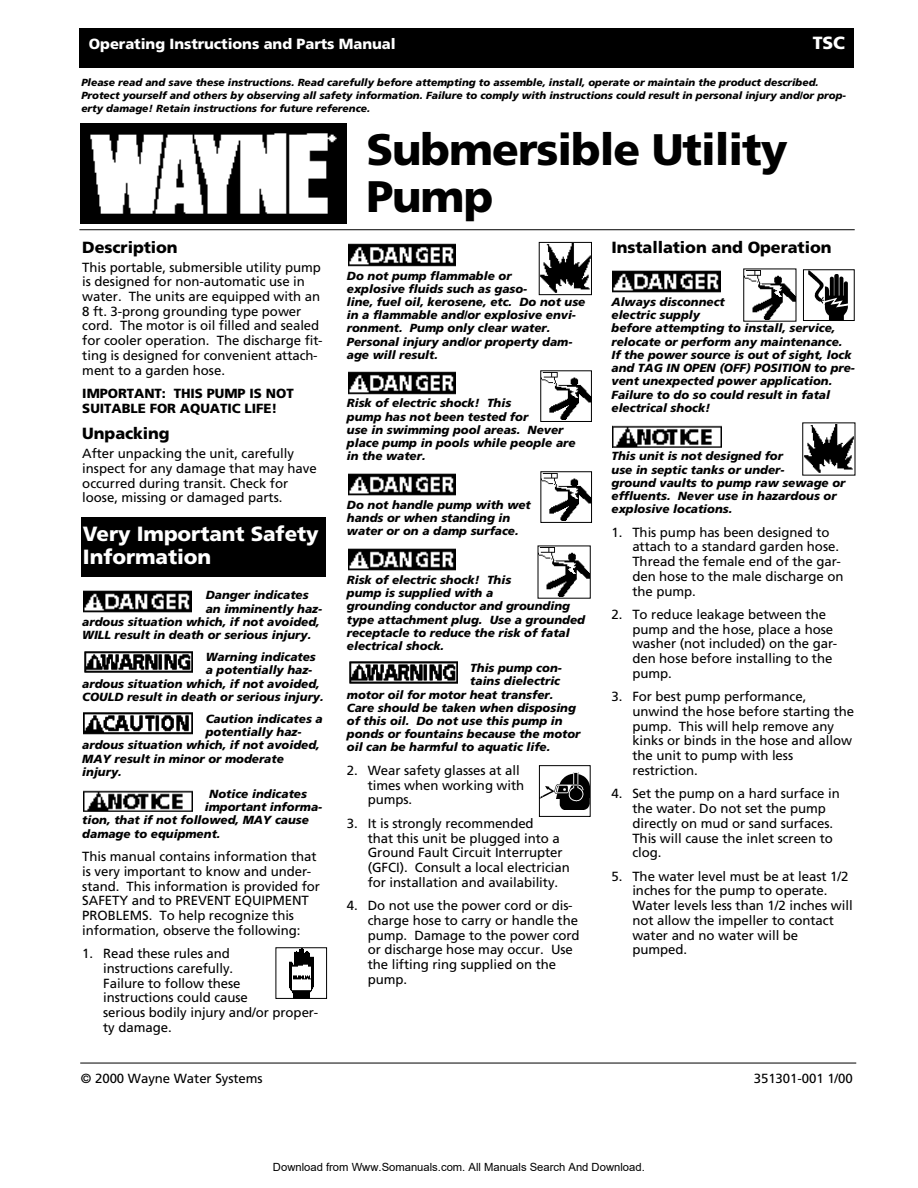
<style>
.page{position:relative;width:918px;height:1188px;background:#fff}
.page>*{position:absolute;margin:0;border:0;box-sizing:border-box;transform-origin:0 0}
.t1{font:900 44.1px/47.1px "Frutiger";letter-spacing:-.025em;color:#000}
.t2{font:900 20.55px/23.5px "Frutiger";letter-spacing:-.005em;color:#fff}
.t3{font:900 17.7px "Frutiger";color:#fff}
.t4{font:900 16.2px "Frutiger";letter-spacing:-.005em;color:#000}
.t5{font:900 14.7px "Frutiger";letter-spacing:-.005em;color:#fff}
.t6{font:13.2px/14.7px "Frutiger";letter-spacing:-.005em;color:#000}
.t7{font:900 13.2px/14.7px "Frutiger";letter-spacing:-.005em;color:#000}
.t8{font:italic 900 11.7px/13.2px "Frutiger";color:#000}
.t9{font:11.25px "Arial";color:#000}
.t10{font:italic 900 10.35px/13.2px "Frutiger";color:#000}
</style>
<div class="page">
<svg style="left:79px;top:229px;width:776px;height:1px"></svg>
<div style="left:80px;top:28px;width:774px;height:40px;background:#000"></div>
<img style="left:349px;top:661px;width:108px;height:23px">
<img style="left:348px;top:548px;width:108px;height:23px">
<img style="left:348px;top:473px;width:108px;height:23px">
<img style="left:348px;top:371px;width:108px;height:23px">
<img style="left:348px;top:243px;width:108px;height:23px">
<svg style="left:80px;top:1062px;width:777px;height:2px;background:#7f7f7f"></svg>
<svg style="left:81px;top:223px;width:266px;height:1px"></svg>
<img style="left:81px;top:123px;width:266px;height:100px">
<div style="left:540px;top:370px;width:52px;height:52px;border:1px solid #000"></div>
<img style="left:541px;top:373px;width:50px;height:47px">
<img style="left:613px;top:270px;width:107px;height:23px">
<svg style="left:613px;top:425px;width:109px;height:22px"></svg>
<div style="left:803px;top:269px;width:52px;height:52px;border:1px solid #000"></div>
<img style="left:809px;top:270px;width:40px;height:50px">
<img style="left:84px;top:712px;width:109px;height:23px">
<img style="left:84px;top:651px;width:109px;height:22px">
<img style="left:84px;top:590px;width:107px;height:23px">
<svg style="left:84px;top:790px;width:109px;height:21px"></svg>
<img style="left:538px;top:548px;width:52px;height:48px">
<div style="left:276px;top:947px;width:51px;height:52px;border:1px solid #000"></div>
<img style="left:289px;top:948px;width:24px;height:50px">
<div style="left:539px;top:242px;width:53px;height:53px;border:1px solid #000"></div>
<img style="left:540px;top:244px;width:51px;height:49px">
<div style="left:541px;top:471px;width:51px;height:52px;border:1px solid #000"></div>
<img style="left:541px;top:473px;width:50px;height:48px">
<div style="left:539px;top:765px;width:52px;height:52px;border:1px solid #000"></div>
<img style="left:540px;top:772px;width:50px;height:38px">
<img style="left:744px;top:271px;width:52px;height:48px">
<img style="left:803px;top:424px;width:52px;height:50px">
<div style="left:81px;top:517px;width:245px;height:60px;background:#000"></div>
<p class="t5" style="left:89px;top:38px;width:308px">Operating Instructions and Parts Manual</p>
<h3 class="t3" style="left:813px;top:35px;width:34px">TSC</h3>
<p class="t10" style="left:81px;top:76px;width:766px">Please read and save these instructions. Read carefully before attempting to assemble, install, operate or maintain the product described.<br>Protect yourself and others by observing all safety information. Failure to comply with instructions could result in personal injury and/or prop&shy;erty damage! Retain instructions for future reference.</p>
<p class="t4" style="left:82px;top:240px;width:97px">Description</p>
<p class="t6" style="left:82px;top:261px;width:242px">This portable, submersible utility pump is designed for non-automatic use in water. The units are equipped with an 8 ft. 3-prong grounding type power cord. The motor is oil filled and sealed for cooler operation. The discharge fit&shy;ting is designed for convenient attach&shy;ment to a garden hose.</p>
<p class="t7" style="left:82px;top:387px;width:213px">IMPORTANT: THIS PUMP IS NOT<br>SUITABLE FOR AQUATIC LIFE!</p>
<p class="t4" style="left:82px;top:427px;width:89px">Unpacking</p>
<p class="t6" style="left:82px;top:447px;width:236px">After unpacking the unit, carefully inspect for any damage that may have occurred during transit. Check for loose, missing or damaged parts.</p>
<h2 class="t2" style="left:83px;top:523px;width:237px">Very Important Safety<br>Information</h2>
<p class="t8" style="left:206px;top:590px;width:104px">Danger indicates</p>
<p class="t8" style="left:206px;top:603px;width:118px">an imminently haz-</p>
<p class="t8" style="left:82px;top:616px;width:239px">ardous situation which, if not avoided,</p>
<p class="t8" style="left:82px;top:629px;width:231px">WILL result in death or serious injury.</p>
<p class="t8" style="left:206px;top:651px;width:112px">Warning indicates</p>
<p class="t8" style="left:206px;top:665px;width:108px">a potentially haz-</p>
<p class="t8" style="left:82px;top:678px;width:239px">ardous situation which, if not avoided,</p>
<p class="t8" style="left:82px;top:691px;width:243px">COULD result in death or serious injury.</p>
<p class="t8" style="left:206px;top:713px;width:118px">Caution indicates a</p>
<p class="t8" style="left:206px;top:726px;width:97px">potentially haz-</p>
<p class="t8" style="left:82px;top:740px;width:239px">ardous situation which, if not avoided,</p>
<p class="t8" style="left:82px;top:753px;width:203px">MAY result in minor or moderate</p>
<p class="t8" style="left:82px;top:766px;width:41px">injury.</p>
<p class="t8" style="left:209px;top:788px;width:99px">Notice indicates</p>
<p class="t8" style="left:205px;top:801px;width:119px">important informa-</p>
<p class="t8" style="left:82px;top:815px;width:228px">tion, that if not followed, MAY cause</p>
<p class="t8" style="left:82px;top:828px;width:140px">damage to equipment.</p>
<p class="t6" style="left:82px;top:850px;width:239px">This manual contains information that is very important to know and under&shy;stand. This information is provided for SAFETY and to PREVENT EQUIPMENT PROBLEMS. To help recognize this information, observe the following:</p>
<p class="t6" style="left:103px;top:947px;width:216px;text-indent:-21px">1. Read these rules and<br>instructions carefully.<br>Failure to follow these<br>instructions could cause<br>serious bodily injury and/or proper&shy;ty damage.</p>
<p class="t6" style="left:81px;top:1072px;width:183px">© 2000 Wayne Water Systems</p>
<h1 class="t1" style="left:366px;top:130px;width:423px">Submersible Utility<br>Pump</h1>
<p class="t8" style="left:347px;top:270px;width:240px">Do not pump flammable or<br>explosive fluids such as gaso-<br>line, fuel oil, kerosene, etc. Do not use in a flammable and/or explosive envi&shy;ronment. Pump only clear water.<br>Personal injury and/or property dam&shy;age will result.</p>
<p class="t8" style="left:347px;top:398px;width:230px">Risk of electric shock! This<br>pump has not been tested for<br>use in swimming pool areas. Never place pump in pools while people are in the water.</p>
<p class="t8" style="left:347px;top:499px;width:185px">Do not handle pump with wet hands or when standing in water or on a damp surface.</p>
<p class="t8" style="left:347px;top:574px;width:240px">Risk of electric shock! This<br>pump is supplied with a<br>grounding conductor and grounding type attachment plug. Use a grounded receptacle to reduce the risk of fatal electrical shock.</p>
<p class="t8" style="left:470px;top:662px;width:93px">This pump con-</p>
<p class="t8" style="left:470px;top:676px;width:91px">tains dielectric</p>
<p class="t8" style="left:347px;top:689px;width:208px">motor oil for motor heat transfer.</p>
<p class="t8" style="left:347px;top:702px;width:231px">Care should be taken when disposing</p>
<p class="t8" style="left:347px;top:715px;width:217px">of this oil. Do not use this pump in</p>
<p class="t8" style="left:347px;top:728px;width:235px">ponds or fountains because the motor</p>
<p class="t8" style="left:347px;top:742px;width:205px">oil can be harmful to aquatic life.</p>
<p class="t6" style="left:368px;top:764px;width:158px;text-indent:-21px">2. Wear safety glasses at all times when working with pumps.</p>
<p class="t6" style="left:368px;top:817px;width:204px;text-indent:-21px">3. It is strongly recommended<br>that this unit be plugged into a Ground Fault Circuit Interrupter (GFCI). Consult a local electrician for installation and availability.</p>
<p class="t6" style="left:368px;top:899px;width:213px;text-indent:-21px">4. Do not use the power cord or dis&shy;charge hose to carry or handle the pump. Damage to the power cord or discharge hose may occur. Use the lifting ring supplied on the pump.</p>
<p class="t4" style="left:612px;top:240px;width:222px">Installation and Operation</p>
<p class="t8" style="left:612px;top:296px;width:245px">Always disconnect<br>electric supply<br>before attempting to install, service, relocate or perform any maintenance.<br>If the power source is out of sight, lock and TAG IN OPEN (OFF) POSITION to pre&shy;vent unexpected power application.<br>Failure to do so could result in fatal electrical shock!</p>
<p class="t8" style="left:612px;top:451px;width:235px">This unit is not designed for<br>use in septic tanks or under-<br>ground vaults to pump raw sewage or effluents. Never use in hazardous or explosive locations.</p>
<p class="t6" style="left:632px;top:526px;width:213px;text-indent:-21px">1. This pump has been designed to attach to a standard garden hose.<br>Thread the female end of the gar&shy;den hose to the male discharge on the pump.</p>
<p class="t6" style="left:632px;top:608px;width:206px;text-indent:-21px">2. To reduce leakage between the pump and the hose, place a hose washer (not included) on the gar&shy;den hose before installing to the pump.</p>
<p class="t6" style="left:632px;top:690px;width:223px;text-indent:-21px">3. For best pump performance, unwind the hose before starting the pump. This will help remove any kinks or binds in the hose and allow the unit to pump with less restriction.</p>
<p class="t6" style="left:632px;top:787px;width:209px;text-indent:-21px">4. Set the pump on a hard surface in the water. Do not set the pump directly on mud or sand surfaces.<br>This will cause the inlet screen to clog.</p>
<p class="t6" style="left:632px;top:870px;width:222px;text-indent:-21px">5. The water level must be at least 1/2 inches for the pump to operate.<br>Water levels less than 1/2 inches will not allow the impeller to contact water and no water will be pumped.</p>
<p class="t6" style="left:754px;top:1072px;width:101px">351301-001 1/00</p>
<p class="t9" style="left:273px;top:1160px;width:373px">Download from Www.Somanuals.com. All Manuals Search And Download.</p>
</div>
